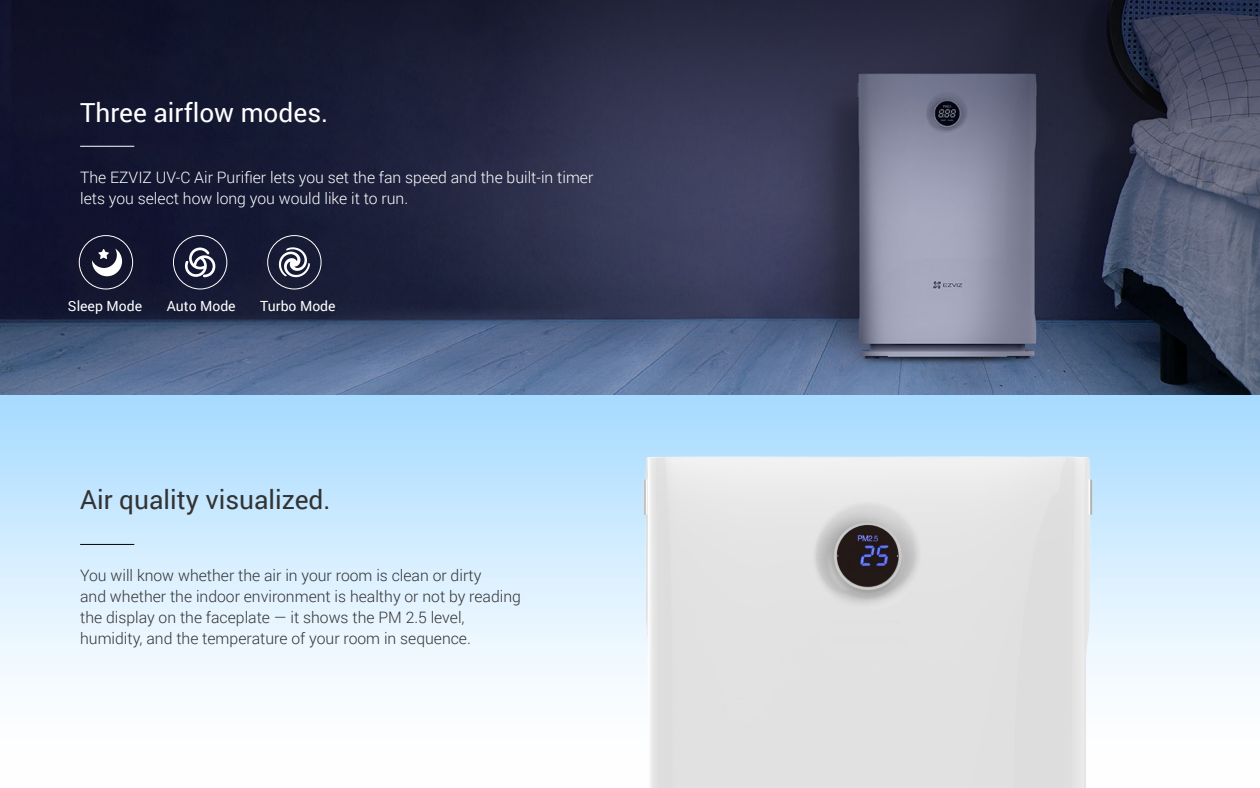
<style>
.page{position:relative;width:1260px;height:788px;background:#fff}
.page>*{position:absolute;margin:0;border:0;box-sizing:border-box;transform-origin:0 0}
.t1{font:26.25px "Roboto";color:#333}
.t2{font:26.25px "Roboto";color:#fff}
.t3{font:300 15.75px/21px "Roboto";color:#333}
.t4{font:300 15.75px/21px "Roboto";color:#fff}
.t5{font:14px "Roboto";color:#fff}
</style>
<div class="page">
<img style="left:0;top:0;width:1260px;height:788px">
<hr style="left:80px;top:146px;width:54px;height:1px;background:#fff">
<svg style="left:92px;top:248px;width:30px;height:28px"></svg>
<div style="left:79px;top:235px;width:54px;height:54px;border:1px solid #fff;border-radius:50%"></div>
<svg style="left:185px;top:247px;width:30px;height:30px"></svg>
<div style="left:173px;top:235px;width:54px;height:54px;border:1px solid #fff;border-radius:50%"></div>
<svg style="left:279px;top:247px;width:31px;height:30px"></svg>
<div style="left:267px;top:235px;width:55px;height:54px;border:1px solid #fff;border-radius:50%"></div>
<h1 class="t2" style="left:80px;top:94px;width:249px">Three airflow modes.</h1>
<p class="t4" style="left:80px;top:166px;width:515px">The EZVIZ UV-C Air Purifier lets you set the fan speed and the built-in timer lets you select how long you would like it to run.</p>
<p class="t5" style="left:68px;top:296px;width:76px">Sleep Mode</p>
<p class="t5" style="left:167px;top:296px;width:70px">Auto Mode</p>
<p class="t5" style="left:260px;top:296px;width:77px">Turbo Mode</p>
<h1 class="t1" style="left:80px;top:481px;width:252px">Air quality visualized.</h1>
<p class="t3" style="left:80px;top:564px;width:442px">You will know whether the air in your room is clean or dirty<br>and whether the indoor environment is healthy or not by reading the display on the faceplate — it shows the PM 2.5 level, humidity, and the temperature of your room in sequence.</p>
</div>
